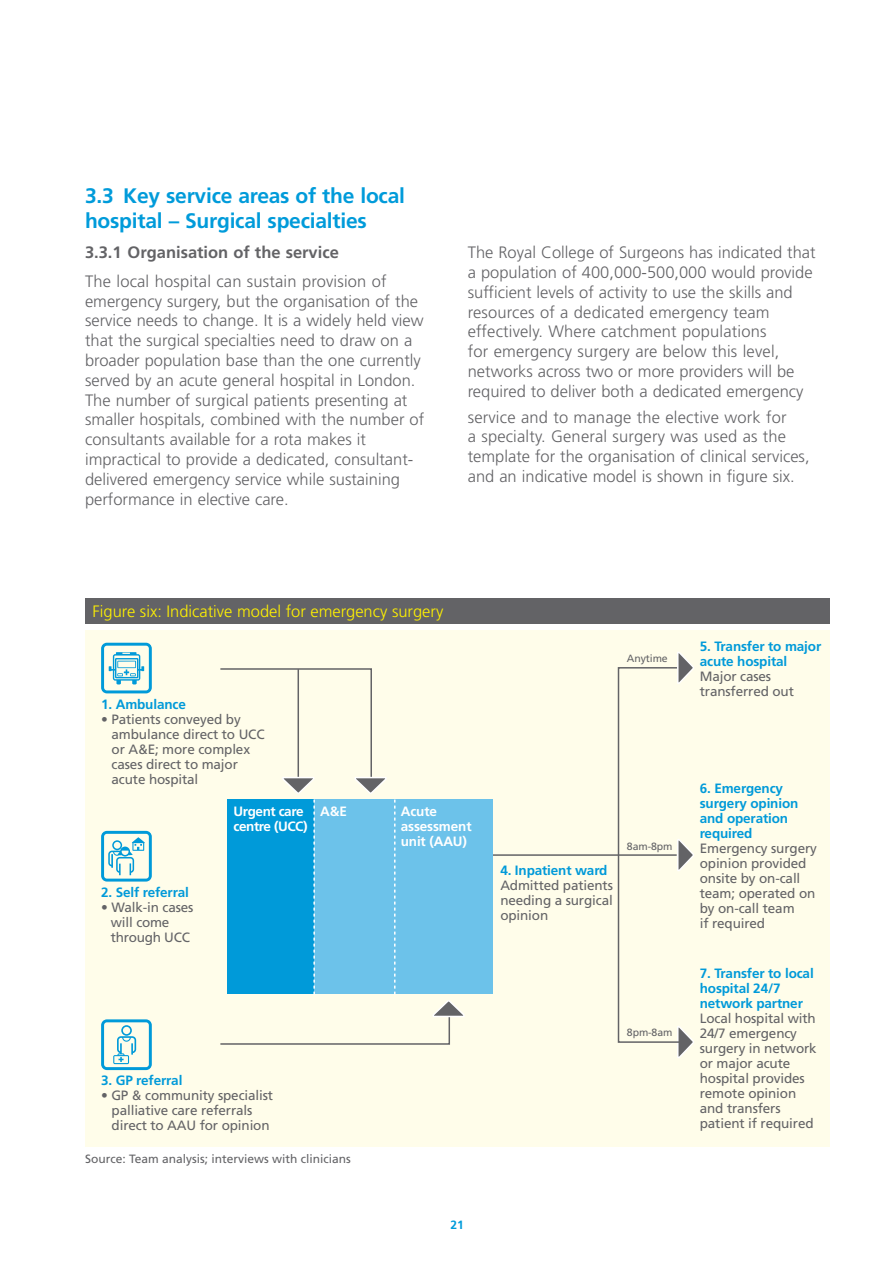
<style>
.page{position:relative;width:893px;height:1263px;background:#fff}
.page>*{position:absolute;margin:0;border:0;box-sizing:border-box;transform-origin:0 0}
.t1{font:700 21px/25.2px "Frutiger";letter-spacing:-.01em;color:#009bda}
.t2{font:300 16.5px/19.8px "Frutiger";color:#636366}
.t3{font:300 16.5px "Frutiger";color:#fff101}
.t4{font:700 16.5px "Frutiger";color:#636366}
.t5{font:13.5px/15px "Frutiger";letter-spacing:-.01em;color:#636366}
.t6{font:700 13.5px/15px "Frutiger";letter-spacing:-.01em;color:#009ad9}
.t7{font:700 13.5px/15px "Frutiger";letter-spacing:-.01em;color:#fff}
.t8{font:700 13.5px/15px "Frutiger";letter-spacing:-.03em;color:#fff}
.t9{font:12px "Frutiger";color:#636366}
.t10{font:700 12px "Frutiger";color:#009bda}
.t11{font:10.5px "Frutiger";letter-spacing:-.01em;color:#636366}
</style>
<div class="page">
<div style="left:85px;top:630px;width:744px;height:516px;background:#fffdea"></div>
<div style="left:85px;top:598px;width:744px;height:26px;background:#636366"></div>
<hr style="left:470px;top:854px;width:207px;height:2px;background:#636366">
<svg style="left:101px;top:643px;width:51px;height:50px"></svg>
<div style="left:228px;top:799px;width:265px;height:195px;background:#6cc2ea"></div>
<svg style="left:220px;top:668px;width:245px;height:377px"></svg>
<svg style="left:617px;top:652px;width:77px;height:406px"></svg>
<svg style="left:101px;top:831px;width:51px;height:50px"></svg>
<svg style="left:101px;top:1019px;width:51px;height:51px"></svg>
<p class="t1" style="left:85px;top:185px;width:321px">3.3 Key service areas of the local hospital – Surgical specialties</p>
<p class="t4" style="left:85px;top:246px;width:255px">3.3.1 Organisation of the service</p>
<p class="t2" style="left:85px;top:272px;width:341px">The local hospital can sustain provision of emergency surgery, but the organisation of the service needs to change. It is a widely held view that the surgical specialties need to draw on a broader population base than the one currently served by an acute general hospital in London.<br>The number of surgical patients presenting at smaller hospitals, combined with the number of consultants available for a rota makes it impractical to provide a dedicated, consultant&shy;delivered emergency service while sustaining performance in elective care.</p>
<p class="t2" style="left:468px;top:244px;width:349px">The Royal College of Surgeons has indicated that a population of 400,000-500,000 would provide sufficient levels of activity to use the skills and resources of a dedicated emergency team effectively. Where catchment populations<br>for emergency surgery are below this level, networks across two or more providers will be required to deliver both a dedicated emergency</p>
<p class="t2" style="left:468px;top:408px;width:343px">service and to manage the elective work for<br>a specialty. General surgery was used as the template for the organisation of clinical services, and an indicative model is shown in figure six.</p>
<p class="t3" style="left:93px;top:605px;width:352px">Figure six: Indicative model for emergency surgery</p>
<p class="t11" style="left:627px;top:654px;width:42px">Anytime</p>
<p class="t6" style="left:700px;top:640px;width:123px">5. Transfer to major acute hospital</p>
<p class="t5" style="left:700px;top:670px;width:96px">Major cases transferred out</p>
<p class="t6" style="left:101px;top:698px;width:86px">1. Ambulance</p>
<p class="t5" style="left:112px;top:713px;width:155px;text-indent:-11px">• Patients conveyed by ambulance direct to UCC or A&amp;E; more complex cases direct to major acute hospital</p>
<p class="t6" style="left:101px;top:886px;width:89px">2. Self referral</p>
<p class="t5" style="left:111px;top:901px;width:84px;text-indent:-10px">• Walk-in cases will come through UCC</p>
<p class="t8" style="left:234px;top:804px;width:76px">Urgent care centre (UCC)</p>
<p class="t7" style="left:320px;top:804px;width:28px">A&amp;E</p>
<p class="t7" style="left:401px;top:804px;width:72px">Acute assessment unit (AAU)</p>
<p class="t6" style="left:101px;top:1074px;width:83px">3. GP referral</p>
<p class="t5" style="left:112px;top:1089px;width:163px;text-indent:-11px">• GP &amp; community specialist palliative care referrals direct to AAU for opinion</p>
<p class="t9" style="left:85px;top:1154px;width:267px">Source: Team analysis; interviews with clinicians</p>
<p class="t10" style="left:450px;top:1220px;width:15px">21</p>
<p class="t6" style="left:500px;top:864px;width:109px">4. Inpatient ward</p>
<p class="t5" style="left:500px;top:879px;width:114px;text-align:justify">Admitted patients needing a surgical opinion</p>
<p class="t11" style="left:627px;top:842px;width:47px">8am-8pm</p>
<p class="t11" style="left:627px;top:1028px;width:47px">8pm-8am</p>
<p class="t6" style="left:700px;top:782px;width:100px">6. Emergency surgery opinion and operation required</p>
<p class="t5" style="left:700px;top:842px;width:119px">Emergency surgery opinion provided onsite by on-call team; operated on by on-call team<br>if required</p>
<p class="t6" style="left:700px;top:967px;width:115px">7. Transfer to local hospital 24/7 network partner</p>
<p class="t5" style="left:700px;top:1012px;width:118px">Local hospital with<br>24/7 emergency surgery in network or major acute hospital provides remote opinion and transfers patient if required</p>
</div>
